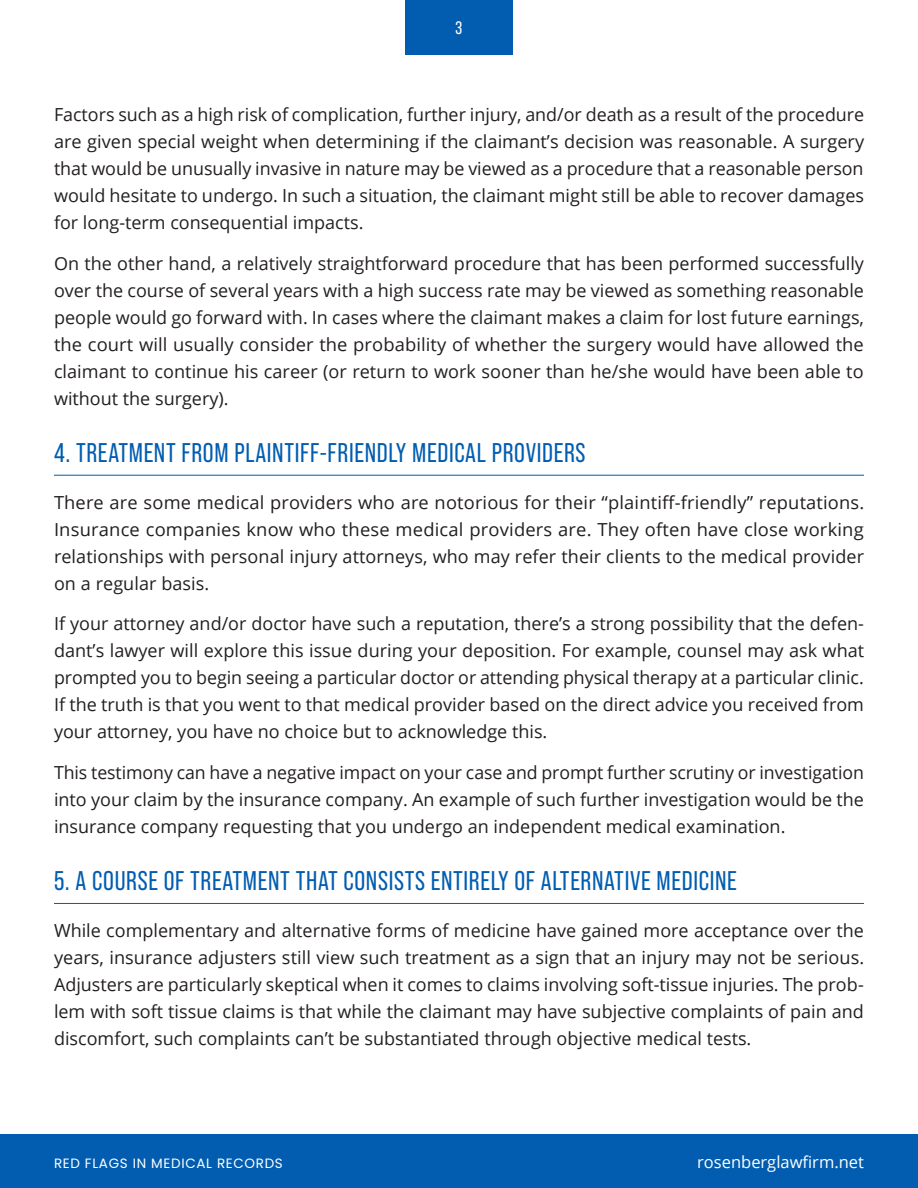
<style>
.page{position:relative;width:918px;height:1188px;background:#fff}
.page>*{position:absolute;margin:0;border:0;box-sizing:border-box;transform-origin:0 0}
.H1_-_Heading_1{font:27px "Bebas Neue Pro";letter-spacing:.025em;color:#025db0}
.P1_1_-_Basic_Paragra{font:18px/27px "Open Sans";color:#231f20;text-align:justify}
.t1{font:18px "Bebas Neue Pro";color:#fff}
.t2{font:16.5px "Open Sans";color:#fff}
.t3{font:13.5px "Poppins";letter-spacing:.05em;color:#fff}
</style>
<div class="page">
<div style="left:405px;top:0;width:108px;height:54px;background:#025db0"></div>
<div style="left:0;top:1134px;width:918px;height:54px;background:#025db0"></div>
<hr style="left:54px;top:475px;width:810px;height:1px;background:#025db0">
<hr style="left:54px;top:903px;width:810px;height:1px;background:#025db0">
<p class="t1" style="left:456px;top:18px;width:8px">3</p>
<p class="P1_1_-_Basic_Paragra" style="left:54px;top:101px;width:812px">Factors such as a high risk of complication, further injury, and/or death as a result of the procedure are given special weight when determining if the claimant’s decision was reasonable. A surgery that would be unusually invasive in nature may be viewed as a procedure that a reasonable person would hesitate to undergo. In such a situation, the claimant might still be able to recover damages for long-term consequential impacts.</p>
<p class="P1_1_-_Basic_Paragra" style="left:54px;top:249px;width:812px">On the other hand, a relatively straightforward procedure that has been performed successfully over the course of several years with a high success rate may be viewed as something reasonable people would go forward with. In cases where the claimant makes a claim for lost future earnings, the court will usually consider the probability of whether the surgery would have allowed the claimant to continue his career (or return to work sooner than he/she would have been able to without the surgery).</p>
<p class="H1_-_Heading_1" style="left:54px;top:437px;width:533px">4. TREATMENT FROM PLAINTIFF-FRIENDLY MEDICAL PROVIDERS</p>
<p class="P1_1_-_Basic_Paragra" style="left:54px;top:488px;width:812px">There are some medical providers who are notorious for their “plaintiff-friendly” reputations.<br>Insurance companies know who these medical providers are. They often have close working relationships with personal injury attorneys, who may refer their clients to the medical provider on a regular basis.</p>
<p class="P1_1_-_Basic_Paragra" style="left:54px;top:610px;width:812px">If your attorney and/or doctor have such a reputation, there’s a strong possibility that the defen&shy;dant’s lawyer will explore this issue during your deposition. For example, counsel may ask what prompted you to begin seeing a particular doctor or attending physical therapy at a particular clinic.<br>If the truth is that you went to that medical provider based on the direct advice you received from your attorney, you have no choice but to acknowledge this.</p>
<p class="P1_1_-_Basic_Paragra" style="left:54px;top:758px;width:812px">This testimony can have a negative impact on your case and prompt further scrutiny or investigation into your claim by the insurance company. An example of such further investigation would be the insurance company requesting that you undergo an independent medical examination.</p>
<p class="H1_-_Heading_1" style="left:54px;top:865px;width:684px">5. A COURSE OF TREATMENT THAT CONSISTS ENTIRELY OF ALTERNATIVE MEDICINE</p>
<p class="P1_1_-_Basic_Paragra" style="left:54px;top:917px;width:812px">While complementary and alternative forms of medicine have gained more acceptance over the years, insurance adjusters still view such treatment as a sign that an injury may not be serious.<br>Adjusters are particularly skeptical when it comes to claims involving soft-tissue injuries. The prob&shy;lem with soft tissue claims is that while the claimant may have subjective complaints of pain and discomfort, such complaints can’t be substantiated through objective medical tests.</p>
<p class="t3" style="left:54px;top:1156px;width:230px">RED FLAGS IN MEDICAL RECORDS</p>
<p class="t2" style="left:697px;top:1151px;width:168px">rosenberglawfirm.net</p>
</div>
